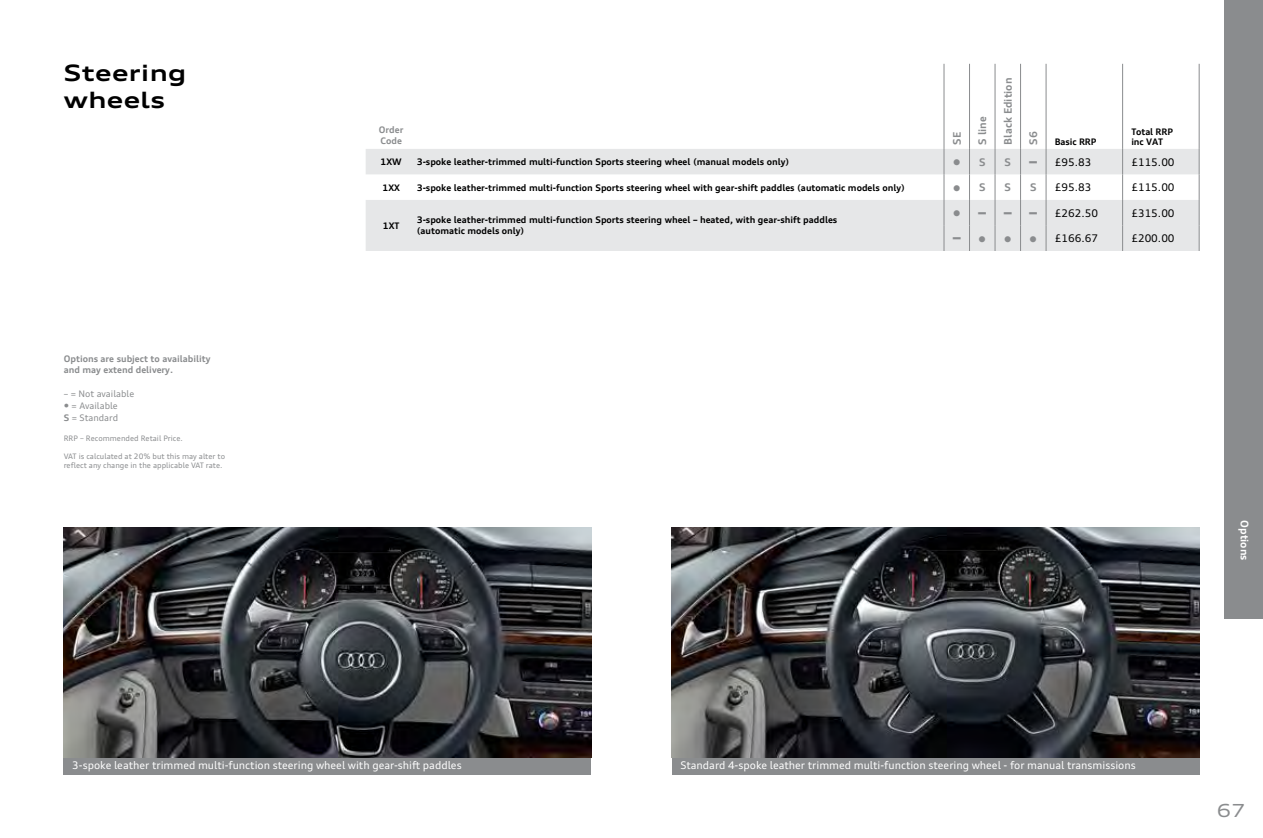
<style>
.page{position:relative;width:1263px;height:838px;background:#fff}
.page>*{position:absolute;margin:0;border:0;box-sizing:border-box;transform-origin:0 0}
.t1{font:700 expanded 22.5px/27px "Audi Type";letter-spacing:.02em;color:#000}
.t2{font:expanded 22.5px "Audi Type";color:#8a8c8e}
.t3{font:expanded 18px "Audi Type";color:#8a8c8e}
.t4{font:10.5px "Audi Type";color:#fff}
.t5{font:10.5px "Audi Type";color:#000}
.t6{font:700 10.5px "Audi Type";color:#8a8c8e}
.t7{font:700 10.5px "Audi Type";letter-spacing:.005em;color:#fff}
.t8{font:700 9px/10.1px "Audi Type";color:#000}
.t9{font:700 9px/10.8px "Audi Type";color:#8a8c8e}
.t10{font:9px/12px "Audi Type";color:#8a8c8e}
.t11{font:7.5px/9px "Audi Type";color:#8a8c8e}
.t12{font:6px "Webdings";color:#8a8c8e}
.s1{font-family:"Charcoal CY"}
.s2{font-weight:700}
.s3{font-weight:700;color:#8a8c8e}
.s4{font-stretch:expanded;font-size:22.5px;color:#8a8c8e}
</style>
<div class="page">
<div style="left:1225px;top:0;width:38px;height:619px;background:#8a8c8e"></div>
<svg style="left:366px;top:149px;width:833px;height:102px;fill:#e6e7e8"></svg>
<hr style="left:995px;top:64px;width:1px;height:85px;background:#8a8c8e">
<hr style="left:1020px;top:64px;width:1px;height:85px;background:#8a8c8e">
<hr style="left:1046px;top:64px;width:1px;height:85px;background:#8a8c8e">
<hr style="left:1122px;top:64px;width:1px;height:85px;background:#8a8c8e">
<hr style="left:1199px;top:64px;width:1px;height:85px;background:#8a8c8e">
<svg style="left:944px;top:149px;width:1px;height:102px"></svg>
<svg style="left:969px;top:149px;width:1px;height:102px"></svg>
<svg style="left:995px;top:149px;width:1px;height:102px"></svg>
<svg style="left:1020px;top:149px;width:1px;height:102px"></svg>
<svg style="left:1046px;top:149px;width:1px;height:102px"></svg>
<svg style="left:1122px;top:149px;width:1px;height:102px"></svg>
<svg style="left:1199px;top:149px;width:1px;height:102px"></svg>
<hr style="left:944px;top:64px;width:1px;height:85px;background:#8a8c8e">
<hr style="left:969px;top:64px;width:1px;height:85px;background:#8a8c8e">
<div style="left:672px;top:757px;width:527px;height:17px;background:#8a8c8e"></div>
<img style="left:672px;top:527px;width:527px;height:230px">
<div style="left:64px;top:757px;width:527px;height:17px;background:#8a8c8e"></div>
<img style="left:64px;top:527px;width:527px;height:230px">
<h1 class="t1" style="left:64px;top:59px;width:124px">Steering wheels</h1>
<p class="t9" style="left:64px;top:353px;width:148px">Options are subject to availability and may extend delivery.</p>
<p class="t10" style="left:64px;top:388px;width:72px">– = Not available</p>
<p class="t10" style="left:64px;top:400px;width:56px"><span class="s1">•</span> = Available<br><span class="s2">S</span> = Standard</p>
<p class="t11" style="left:64px;top:433px;width:121px">RRP – Recommended Retail Price.</p>
<p class="t11" style="left:64px;top:451px;width:163px">VAT is calculated at 20% but this may alter to reflect any change in the applicable VAT rate.</p>
<p class="t9" style="left:379px;top:124px;width:26px">Order<br>Code</p>
<p class="t6" style="left:950px;top:145px;width:14px;rotate:-90deg">SE</p>
<p class="t6" style="left:976px;top:145px;width:30px;rotate:-90deg">S line</p>
<p class="t6" style="left:1001px;top:145px;width:68px;rotate:-90deg">Black Edition</p>
<p class="t6" style="left:1027px;top:145px;width:15px;rotate:-90deg">S6</p>
<p class="t8" style="left:1055px;top:136px;width:43px">Basic RRP</p>
<p class="t8" style="left:1131px;top:126px;width:43px">Total RRP inc VAT</p>
<p class="t8" style="left:381px;top:157px;width:23px">1XW</p>
<p class="t8" style="left:417px;top:157px;width:374px">3-spoke leather-trimmed multi-function Sports steering wheel (manual models only)</p>
<p class="t6" style="left:954px;top:155px;width:33px">■ S</p>
<p class="t5" style="left:1004px;top:155px;width:88px"><span class="s3">S</span> <span class="s4">-</span> £95.83</p>
<p class="t5" style="left:1131px;top:155px;width:45px">£115.00</p>
<p class="t8" style="left:382px;top:182px;width:19px">1XX</p>
<p class="t8" style="left:417px;top:182px;width:490px">3-spoke leather-trimmed multi-function Sports steering wheel with gear-shift paddles (automatic models only)</p>
<p class="t6" style="left:954px;top:181px;width:33px">■ S</p>
<p class="t6" style="left:1004px;top:181px;width:8px">S</p>
<p class="t6" style="left:1030px;top:181px;width:8px">S</p>
<p class="t5" style="left:1055px;top:181px;width:38px">£95.83</p>
<p class="t5" style="left:1131px;top:181px;width:45px">£115.00</p>
<p class="t8" style="left:383px;top:220px;width:18px">1XT</p>
<p class="t8" style="left:417px;top:215px;width:422px;line-height:10.8px">3-spoke leather-trimmed multi-function Sports steering wheel – heated, with gear-shift paddles (automatic models only)</p>
<p class="t5" style="left:954px;top:206px;width:146px"><sup>■</sup> <span class="s4">- - -</span> £262.50</p>
<p class="t5" style="left:1131px;top:206px;width:45px">£315.00</p>
<h1 class="t2" style="left:951px;top:222px;width:12px">-</h1>
<p class="t12" style="left:979px;top:236px;width:7px">■</p>
<p class="t12" style="left:1005px;top:236px;width:7px">■</p>
<p class="t5" style="left:1030px;top:232px;width:69px"><sup>■</sup> £166.67</p>
<p class="t5" style="left:1131px;top:232px;width:45px">£200.00</p>
<p class="t7" style="left:1251px;top:520px;width:42px;rotate:90deg">Options</p>
<p class="t4" style="left:72px;top:758px;width:391px">3-spoke leather trimmed multi-function steering wheel with gear-shift paddles</p>
<p class="t4" style="left:680px;top:758px;width:457px">Standard 4-spoke leather trimmed multi-function steering wheel - for manual transmissions</p>
<h2 class="t3" style="left:1217px;top:798px;width:30px">67</h2>
</div>
